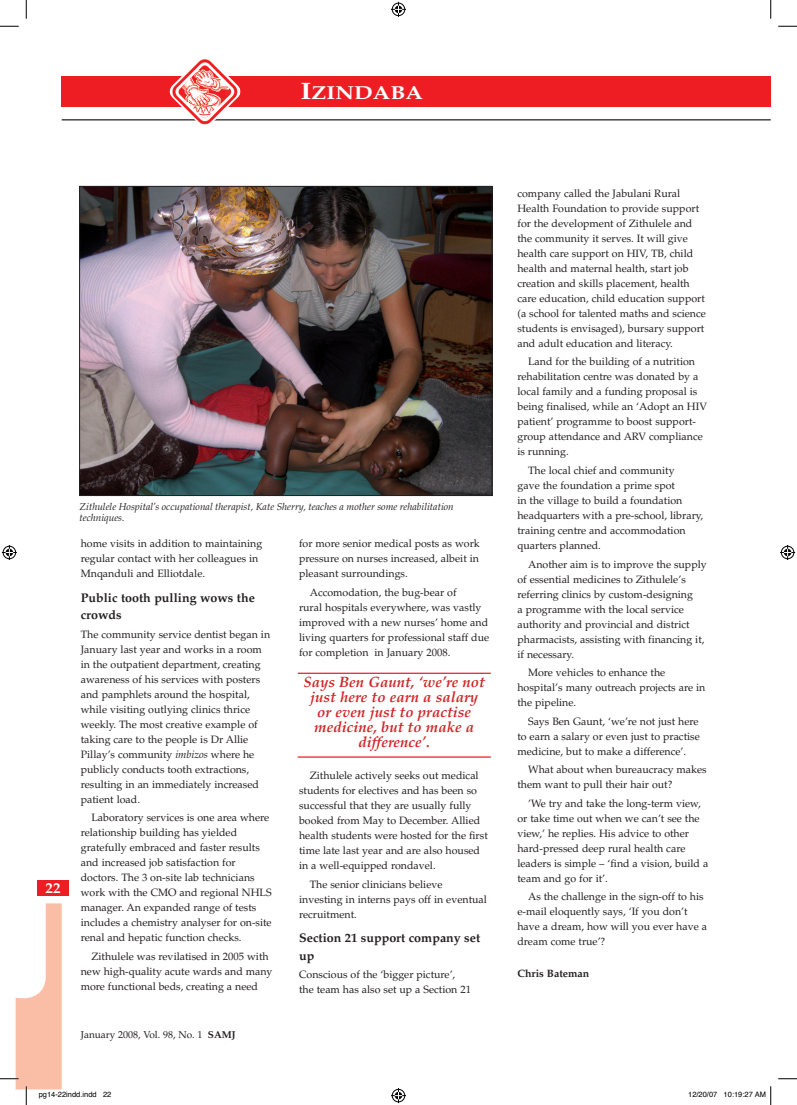
<style>
.page{position:relative;width:797px;height:1105px;background:#fff}
.page>*{position:absolute;margin:0;border:0;box-sizing:border-box;transform-origin:0 0}
.t1{font:700 18.75px "Palatino";color:#fff;scale:1.2 1}
.t2{font:italic 700 15px/15px "Palatino";color:#cf2728;text-align:center}
.t3{font:700 15px "Palatino";color:#fff}
.t4{font:700 12.5px/17.5px "Palatino";color:#231f20}
.t5{font:10.62px/15px "Palatino";color:#231f20}
.t6{font:700 10.62px "Palatino";color:#231f20}
.t7{font:italic 10px/11.2px "Palatino";color:#231f20}
.t8{font:10px "Palatino";color:#231f20}
.t9{font:7.5px "Helvetica";color:#000}
.s1{font-size:23.75px}
.s2{font-style:italic}
.s3{font-weight:700}
</style>
<div class="page">
<div style="left:62px;top:77px;width:708px;height:30px;background:#ee1d23"></div>
<hr style="left:62px;top:119px;width:708px;height:1px;background:#231f20">
<img style="left:169px;top:59px;width:71px;height:66px">
<div style="left:38px;top:880px;width:31px;height:16px;background:#ee1d23"></div>
<img style="left:81px;top:188px;width:409px;height:306px">
<div style="left:79px;top:186px;width:413px;height:310px;border:1px solid #231f20"></div>
<hr style="left:298px;top:673px;width:193px;height:1px;background:#ee1d23">
<hr style="left:298px;top:756px;width:193px;height:2px;background:#ee1d23">
<svg style="left:0;top:25px;width:19px;height:2px"></svg>
<svg style="left:778px;top:25px;width:19px;height:2px"></svg>
<svg style="left:778px;top:1078px;width:19px;height:1px"></svg>
<svg style="left:25px;top:0;width:2px;height:19px"></svg>
<svg style="left:770px;top:0;width:1px;height:19px"></svg>
<svg style="left:391px;top:2px;width:15px;height:15px"></svg>
<svg style="left:391px;top:1088px;width:15px;height:15px"></svg>
<svg style="left:2px;top:545px;width:15px;height:15px"></svg>
<svg style="left:780px;top:545px;width:15px;height:15px"></svg>
<svg style="left:0;top:903px;width:62px;height:202px"></svg>
<svg style="left:770px;top:1086px;width:1px;height:19px"></svg>
<h1 class="t1" style="left:300px;top:82px;width:103px"><span class="s1">I</span>ZINDABA</h1>
<h2 class="t3" style="left:46px;top:879px;width:16px">22</h2>
<p class="t7" style="left:80px;top:501px;width:376px">Zithulele Hospital’s occupational therapist, Kate Sherry, teaches a mother some rehabilitation techniques.</p>
<p class="t5" style="left:81px;top:536px;width:183px">home visits in addition to maintaining regular contact with her colleagues in<br>Mnqanduli and Elliotdale.</p>
<p class="t4" style="left:81px;top:589px;width:176px">Public tooth pulling wows the crowds</p>
<p class="t5" style="left:81px;top:627px;width:191px">The community service dentist began in January last year and works in a room in the outpatient department, creating awareness of his services with posters and pamphlets around the hospital, while visiting outlying clinics thrice weekly. The most creative example of taking care to the people is Dr Allie Pillay’s community <span class="s2">imbizos</span> where he publicly conducts tooth extractions, resulting in an immediately increased patient load.</p>
<p class="t5" style="left:81px;top:810px;width:192px;text-indent:11px">Laboratory services is one area where relationship building has yielded gratefully embraced and faster results and increased job satisfaction for doctors. The 3 on-site lab technicians work with the CMO and regional NHLS manager. An expanded range of tests includes a chemistry analyser for on-site renal and hepatic function checks.</p>
<p class="t5" style="left:81px;top:949px;width:193px;text-indent:11px">Zithulele was revilatised in 2005 with new high-quality acute wards and many more functional beds, creating a need</p>
<p class="t8" style="left:81px;top:1029px;width:156px">January 2008, Vol. 98, No. 1 <span class="s3">SAMJ</span></p>
<p class="t5" style="left:299px;top:536px;width:182px;text-align:justify">for more senior medical posts as work pressure on nurses increased, albeit in pleasant surroundings.</p>
<p class="t5" style="left:299px;top:585px;width:192px;text-indent:11px">Accomodation, the bug-bear of<br>rural hospitals everywhere, was vastly improved with a new nurses’ home and living quarters for professional staff due for completion in January 2008.</p>
<h2 class="t2" style="left:303px;top:675px;width:183px">Says Ben Gaunt, ‘we’re not just here to earn a salary or even just to practise medicine, but to make a difference’.</h2>
<p class="t5" style="left:299px;top:768px;width:190px;text-indent:11px">Zithulele actively seeks out medical students for electives and has been so successful that they are usually fully booked from May to December. Allied health students were hosted for the first time late last year and are also housed in a well-equipped rondavel.</p>
<p class="t5" style="left:299px;top:877px;width:189px;text-indent:11px">The senior clinicians believe investing in interns pays off in eventual recruitment.</p>
<p class="t4" style="left:299px;top:929px;width:183px">Section 21 support company set up</p>
<p class="t5" style="left:299px;top:967px;width:173px">Conscious of the ‘bigger picture’, the team has also set up a Section 21</p>
<p class="t5" style="left:517px;top:186px;width:190px">company called the Jabulani Rural Health Foundation to provide support for the development of Zithulele and the community it serves. It will give health care support on HIV, TB, child health and maternal health, start job creation and skills placement, health care education, child education support (a school for talented maths and science students is envisaged), bursary support and adult education and literacy.</p>
<p class="t5" style="left:517px;top:354px;width:191px;text-indent:11px">Land for the building of a nutrition rehabilitation centre was donated by a local family and a funding proposal is being finalised, while an ‘Adopt an HIV patient’ programme to boost support&shy;group attendance and ARV compliance is running.</p>
<p class="t5" style="left:517px;top:463px;width:187px;text-indent:11px">The local chief and community<br>gave the foundation a prime spot<br>in the village to build a foundation headquarters with a pre-school, library, training centre and accommodation quarters planned.</p>
<p class="t5" style="left:517px;top:557px;width:191px;text-indent:11px">Another aim is to improve the supply of essential medicines to Zithulele’s referring clinics by custom-designing<br>a programme with the local service authority and provincial and district pharmacists, assisting with financing it, if necessary.</p>
<p class="t5" style="left:517px;top:665px;width:189px;text-indent:11px">More vehicles to enhance the hospital’s many outreach projects are in the pipeline.</p>
<p class="t5" style="left:517px;top:714px;width:184px;text-indent:11px">Says Ben Gaunt, ‘we’re not just here to earn a salary or even just to practise medicine, but to make a difference’.</p>
<p class="t5" style="left:517px;top:762px;width:191px;text-indent:11px">What about when bureaucracy makes them want to pull their hair out?</p>
<p class="t5" style="left:517px;top:796px;width:192px;text-indent:11px">’We try and take the long-term view, or take time out when we can’t see the view,’ he replies. His advice to other hard-pressed deep rural health care leaders is simple – ‘find a vision, build a team and go for it’.</p>
<p class="t5" style="left:517px;top:889px;width:191px;text-indent:11px">As the challenge in the sign-off to his e-mail eloquently says, ‘If you don’t have a dream, how will you ever have a dream come true’?</p>
<p class="t6" style="left:517px;top:967px;width:73px">Chris Bateman</p>
<p class="t9" style="left:39px;top:1090px;width:74px">pg14-22indd.indd 22</p>
<p class="t9" style="left:688px;top:1090px;width:79px">12/20/07 10:19:27 AM</p>
</div>
